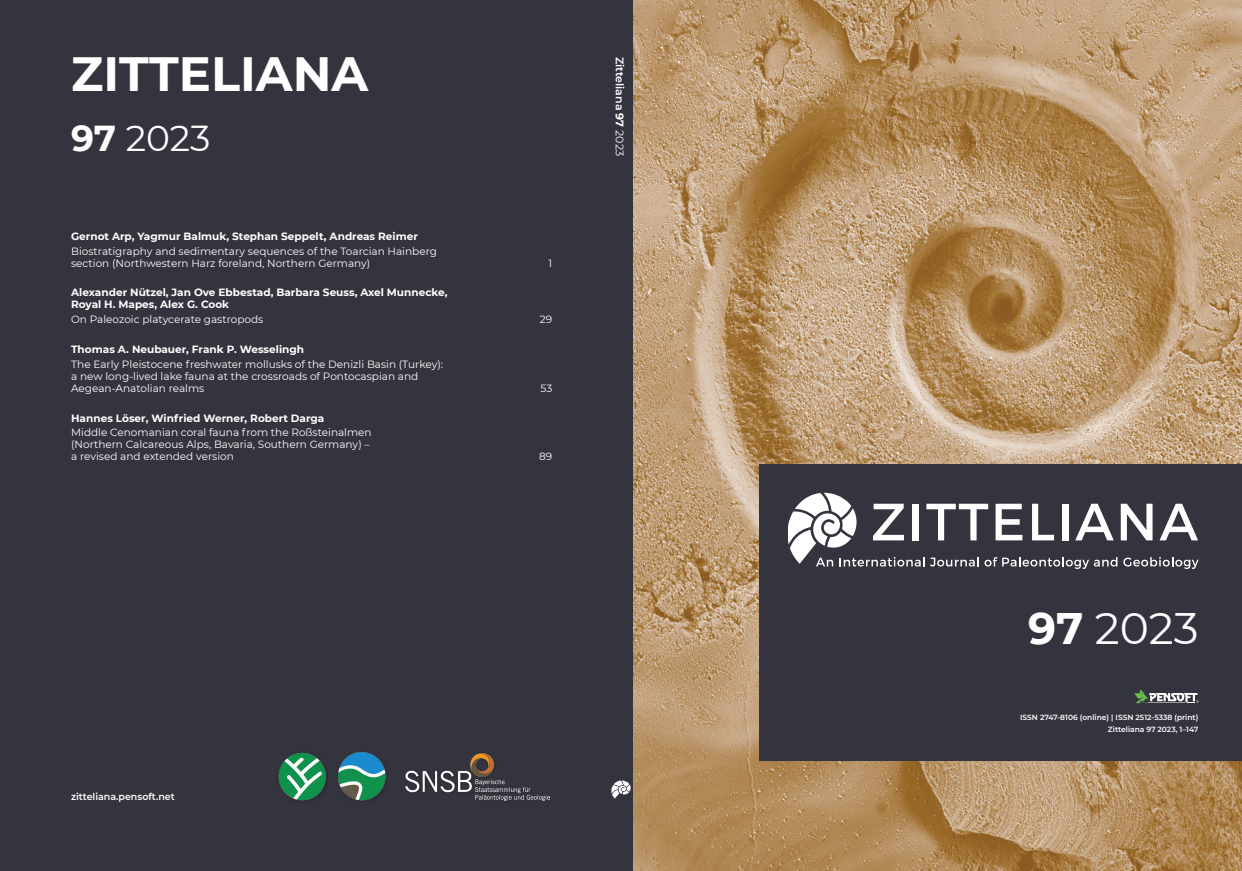
<style>
.page{position:relative;width:1242px;height:871px;background:#fff}
.page>*{position:absolute;margin:0;border:0;box-sizing:border-box;transform-origin:0 0}
.t1{font:700 48px "Montserrat";color:#fff}
.t2{font:44px "Montserrat";color:#fff}
.t3{font:36px "Montserrat";color:#fff}
.t4{font:600 11px "Montserrat";color:#fff}
.t5{font:10.5px/12px "Montserrat";color:#fff}
.t6{font:700 10.5px/12px "Montserrat";color:#fff}
.t7{font:600 9.5px "Montserrat";color:#fff}
.t8{font:600 7.5px/12px "Montserrat";color:#fff;text-align:right}
.s1{font-weight:700}
.s2{font-weight:400}
</style>
<div class="page">
<img style="left:632px;top:0;width:610px;height:870px">
<div style="left:0;top:0;width:632px;height:870px;background:#34343e"></div>
<img style="left:278px;top:752px;width:48px;height:48px">
<img style="left:338px;top:752px;width:47px;height:48px">
<div style="left:404px;top:751px;width:145px;height:50px;background:#231f20;opacity:.42"></div>
<img style="left:405px;top:753px;width:144px;height:46px">
<svg style="left:611px;top:780px;width:19px;height:18px"></svg>
<div style="left:759px;top:464px;width:483px;height:296px;background:#34343e"></div>
<svg style="left:788px;top:492px;width:410px;height:76px"></svg>
<svg style="left:1134px;top:689px;width:64px;height:14px"></svg>
<h1 class="t1" style="left:71px;top:39px;width:299px">ZITTELIANA</h1>
<h3 class="t3" style="left:71px;top:113px;width:141px"><span class="s1">97</span> 2023</h3>
<p class="t6" style="left:71px;top:229px;width:348px">Gernot Arp, Yagmur Balmuk, Stephan Seppelt, Andreas Reimer</p>
<p class="t5" style="left:71px;top:244px;width:367px">Biostratigraphy and sedimentary sequences of the Toarcian Hainberg section (Northwestern Harz foreland, Northern Germany)</p>
<p class="t5" style="left:548px;top:256px;width:5px">1</p>
<p class="t6" style="left:71px;top:286px;width:378px">Alexander Nützel, Jan Ove Ebbestad, Barbara Seuss, Axel Munnecke,<br>Royal H. Mapes, Alex G. Cook</p>
<p class="t5" style="left:71px;top:313px;width:194px">On Paleozoic platycerate gastropods</p>
<p class="t5" style="left:540px;top:313px;width:14px">29</p>
<p class="t6" style="left:71px;top:342px;width:234px">Thomas A. Neubauer, Frank P. Wesselingh</p>
<p class="t5" style="left:71px;top:357px;width:373px">The Early Pleistocene freshwater mollusks of the Denizli Basin (Turkey): a new long-lived lake fauna at the crossroads of Pontocaspian and<br>Aegean-Anatolian realms</p>
<p class="t5" style="left:540px;top:381px;width:13px">53</p>
<p class="t6" style="left:71px;top:411px;width:255px">Hannes Löser, Winfried Werner, Robert Darga</p>
<p class="t5" style="left:71px;top:426px;width:302px">Middle Cenomanian coral fauna from the Roßsteinalmen (Northern Calcareous Alps, Bavaria, Southern Germany) – a revised and extended version</p>
<p class="t5" style="left:539px;top:450px;width:15px">89</p>
<p class="t4" style="left:627px;top:57px;width:101px;rotate:90deg">Zitteliana <span class="s1">97</span> <span class="s2">2023</span></p>
<p class="t7" style="left:71px;top:789px;width:105px">zitteliana.pensoft.net</p>
<h2 class="t2" style="left:1028px;top:598px;width:172px"><span class="s1">97</span> 2023</h2>
<p class="t8" style="left:1020px;top:710px;width:180px">ISSN 2747-8106 (online) | ISSN 2512-5338 (print)<br>Zitteliana 97 2023, 1–147</p>
</div>
